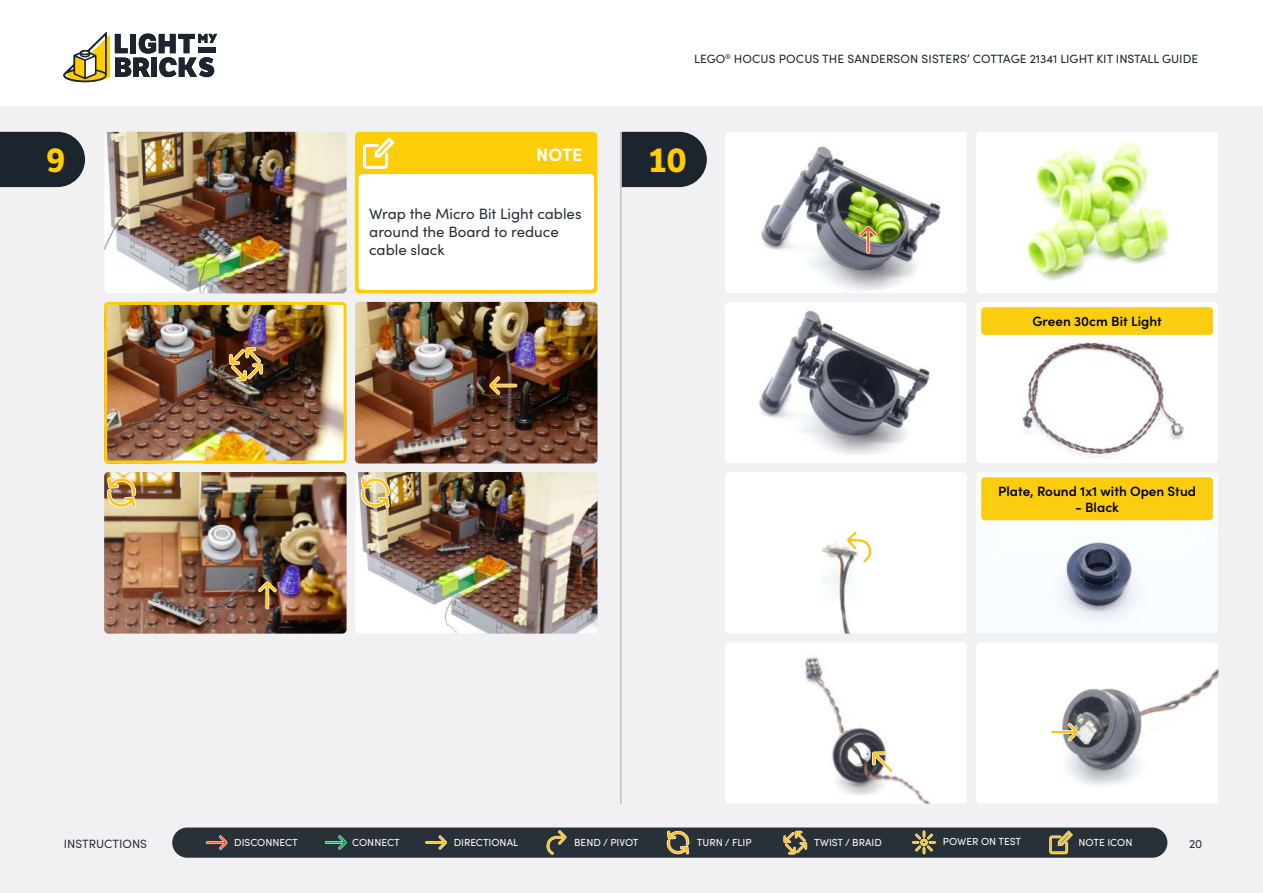
<style>
.page{position:relative;width:1263px;height:893px;background:#fff}
.page>*{position:absolute;margin:0;border:0;box-sizing:border-box;transform-origin:0 0}
.t1{font:700 33px "LFT Etica";color:#ffcd03}
.t2{font:700 18px "Sofia Pro";color:#fff}
.t3{font:15px/18px "Sofia Pro";color:#283038}
.t4{font:600 13.5px "Sofia Pro";color:#000}
.t5{font:12px "Sofia Pro";color:#1c252d}
.t6{font:12px "Sofia Pro";color:#283038}
.t7{font:10.2px "Sofia Pro";color:#fff}
</style>
<div class="page">
<div style="left:0;top:106px;width:1263px;height:787px;background:#f1f1f3"></div>
<hr style="left:621px;top:132px;width:1px;height:672px;background:#000">
<div style="left:172px;top:827px;width:995px;height:31px;background:#283038;border-radius:15px"></div>
<svg style="left:783px;top:831px;width:24px;height:23px"></svg>
<svg style="left:206px;top:835px;width:22px;height:15px"></svg>
<svg style="left:325px;top:835px;width:22px;height:15px"></svg>
<svg style="left:425px;top:835px;width:22px;height:15px"></svg>
<svg style="left:546px;top:830px;width:21px;height:25px"></svg>
<svg style="left:1049px;top:830px;width:24px;height:24px"></svg>
<svg style="left:912px;top:830px;width:24px;height:24px"></svg>
<svg style="left:666px;top:830px;width:24px;height:25px"></svg>
<svg style="left:63px;top:32px;width:154px;height:50px"></svg>
<svg style="left:0;top:132px;width:85px;height:55px;background:#2a333a"></svg>
<img style="left:976px;top:132px;width:242px;height:161px">
<img style="left:104px;top:132px;width:243px;height:161px">
<img style="left:725px;top:132px;width:242px;height:161px">
<img style="left:355px;top:302px;width:242px;height:161px">
<img style="left:355px;top:472px;width:242px;height:162px">
<img style="left:976px;top:643px;width:242px;height:160px">
<img style="left:104px;top:472px;width:243px;height:162px">
<div style="left:725px;top:472px;width:242px;height:162px;background:#fff"></div>
<img style="left:725px;top:302px;width:242px;height:161px">
<img style="left:725px;top:643px;width:242px;height:161px">
<svg style="left:859px;top:226px;width:18px;height:28px"></svg>
<svg style="left:106px;top:476px;width:31px;height:33px"></svg>
<img style="left:108px;top:306px;width:235px;height:153px">
<div style="left:104px;top:302px;width:243px;height:161px;border:3px solid #fdce07;border-radius:3px"></div>
<div style="left:355px;top:132px;width:242px;height:161px;background:#fdce07;border-radius:4px"></div>
<div style="left:359px;top:174px;width:235px;height:116px;background:#fff;border-radius:3px"></div>
<svg style="left:363px;top:137px;width:32px;height:32px"></svg>
<svg style="left:622px;top:132px;width:85px;height:55px;background:#2b333b"></svg>
<img style="left:976px;top:302px;width:242px;height:161px">
<div style="left:981px;top:307px;width:232px;height:28px;background:#fbcd10;border-radius:3px"></div>
<img style="left:976px;top:472px;width:242px;height:161px">
<div style="left:981px;top:477px;width:232px;height:43px;background:#fbcd10;border-radius:3px"></div>
<svg style="left:846px;top:531px;width:26px;height:32px"></svg>
<svg style="left:872px;top:751px;width:21px;height:22px"></svg>
<svg style="left:1050px;top:723px;width:29px;height:18px"></svg>
<svg style="left:229px;top:347px;width:34px;height:34px"></svg>
<svg style="left:489px;top:376px;width:28px;height:19px"></svg>
<svg style="left:258px;top:581px;width:19px;height:28px"></svg>
<svg style="left:359px;top:476px;width:32px;height:33px"></svg>
<h1 class="t1" style="left:46px;top:140px;width:20px">9</h1>
<h2 class="t2" style="left:536px;top:141px;width:48px">NOTE</h2>
<h3 class="t3" style="left:369px;top:204px;width:214px">Wrap the Micro Bit Light cables around the Board to reduce cable slack</h3>
<p class="t5" style="left:694px;top:50px;width:505px">LEGO<sup>®</sup> HOCUS POCUS THE SANDERSON SISTERS’ COTTAGE 21341 LIGHT KIT INSTALL GUIDE</p>
<h1 class="t1" style="left:649px;top:140px;width:39px">10</h1>
<h3 class="t4" style="left:1032px;top:311px;width:131px">Green 30cm Bit Light</h3>
<h3 class="t4" style="left:998px;top:481px;width:199px">Plate, Round 1x1 with Open Stud</h3>
<h3 class="t4" style="left:1075px;top:497px;width:45px">- Black</h3>
<p class="t6" style="left:64px;top:835px;width:85px">INSTRUCTIONS</p>
<p class="t7" style="left:234px;top:835px;width:65px">DISCONNECT</p>
<p class="t7" style="left:352px;top:835px;width:49px">CONNECT</p>
<p class="t7" style="left:454px;top:835px;width:66px">DIRECTIONAL</p>
<p class="t7" style="left:574px;top:835px;width:66px">BEND / PIVOT</p>
<p class="t7" style="left:697px;top:835px;width:56px">TURN / FLIP</p>
<p class="t7" style="left:814px;top:835px;width:69px">TWIST / BRAID</p>
<p class="t7" style="left:943px;top:834px;width:80px">POWER ON TEST</p>
<p class="t7" style="left:1078px;top:835px;width:55px">NOTE ICON</p>
<p class="t6" style="left:1189px;top:835px;width:15px">20</p>
</div>
